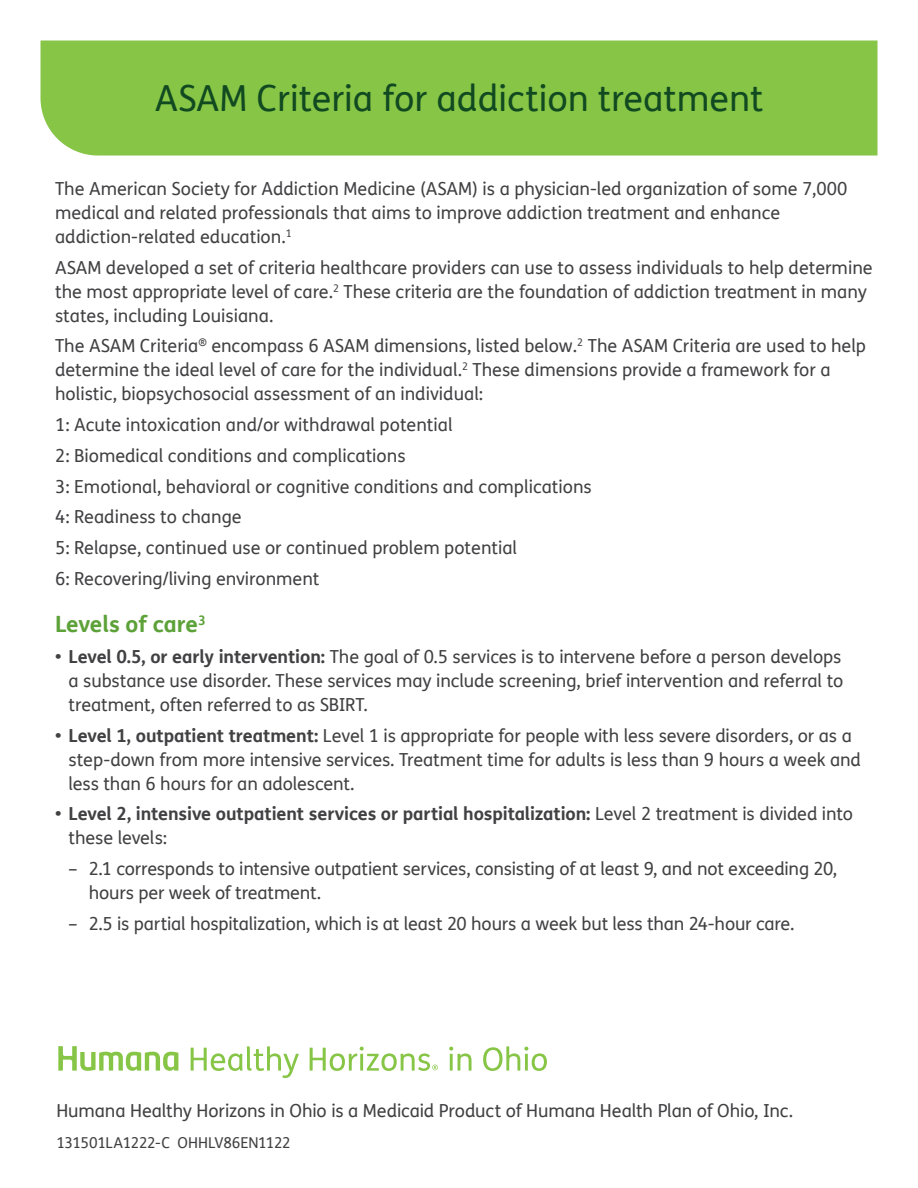
<style>
.page{position:relative;width:918px;height:1188px;background:#fff}
.page>*{position:absolute;margin:0;border:0;box-sizing:border-box;transform-origin:0 0}
.Headers{font:36px "FS Humana";color:#114a21}
.Subheader{font:700 22.5px "FS Humana";letter-spacing:-.005em;color:#5da139}
.Paragraph_Style_1{font:18px/24px "FS Humana";color:#414042}
.t1{font:700 18px/24px "FS Humana";letter-spacing:-.005em;color:#414042}
.t2{font:15px "FS Humana";letter-spacing:-.02em;color:#414042}
.s1{font-weight:700}
.s2{font-weight:400}
</style>
<div class="page">
<div style="left:40px;top:40px;width:838px;height:116px;background:#87c546"></div>
<svg style="left:191px;top:1046px;width:108px;height:32px"></svg>
<svg style="left:449px;top:1047px;width:23px;height:24px"></svg>
<svg style="left:483px;top:1046px;width:64px;height:25px"></svg>
<svg style="left:58px;top:1046px;width:120px;height:25px"></svg>
<svg style="left:310px;top:1047px;width:128px;height:24px"></svg>
<p class="Headers" style="left:155px;top:74px;width:610px">ASAM Criteria for addiction treatment</p>
<p class="Paragraph_Style_1" style="left:55px;top:176px;width:794px">The American Society for Addiction Medicine (ASAM) is a physician-led organization of some 7,000 medical and related professionals that aims to improve addiction treatment and enhance addiction-related education.<sup>1</sup></p>
<p class="Paragraph_Style_1" style="left:55px;top:255px;width:819px">ASAM developed a set of criteria healthcare providers can use to assess individuals to help determine the most appropriate level of care.<sup>2</sup> These criteria are the foundation of addiction treatment in many states, including Louisiana.</p>
<p class="Paragraph_Style_1" style="left:55px;top:334px;width:813px">The ASAM Criteria<sup>®</sup> encompass 6 ASAM dimensions, listed below.<sup>2</sup> The ASAM Criteria are used to help determine the ideal level of care for the individual.<sup>2</sup> These dimensions provide a framework for a holistic, biopsychosocial assessment of an individual:</p>
<p class="Paragraph_Style_1" style="left:55px;top:413px;width:399px">1: Acute intoxication and/or withdrawal potential</p>
<p class="Paragraph_Style_1" style="left:55px;top:443px;width:352px">2: Biomedical conditions and complications</p>
<p class="Paragraph_Style_1" style="left:55px;top:474px;width:538px">3: Emotional, behavioral or cognitive conditions and complications</p>
<p class="Paragraph_Style_1" style="left:55px;top:505px;width:188px">4: Readiness to change</p>
<p class="Paragraph_Style_1" style="left:55px;top:536px;width:464px">5: Relapse, continued use or continued problem potential</p>
<p class="Paragraph_Style_1" style="left:55px;top:566px;width:266px">6: Recovering/living environment</p>
<p class="Subheader" style="left:55px;top:607px;width:152px">Levels of care<sup>3</sup></p>
<p class="Paragraph_Style_1" style="left:69px;top:644px;width:776px;text-align:justify;text-indent:-14px"><span class="s1">• Level 0.5, or early intervention:</span> The goal of 0.5 services is to intervene before a person develops a substance use disorder. These services may include screening, brief intervention and referral to treatment, often referred to as SBIRT.</p>
<p class="Paragraph_Style_1" style="left:69px;top:723px;width:794px;text-indent:-14px"><span class="s1">• Level 1, outpatient treatment:</span> Level 1 is appropriate for people with less severe disorders, or as a step-down from more intensive services. Treatment time for adults is less than 9 hours a week and less than 6 hours for an adolescent.</p>
<p class="t1" style="left:69px;top:801px;width:786px;text-indent:-14px">• Level 2, intensive outpatient services or partial hospitalization: <span class="s2">Level 2 treatment is divided into these levels:</span></p>
<p class="Paragraph_Style_1" style="left:89px;top:857px;width:750px;text-indent:-20px">– 2.1 corresponds to intensive outpatient services, consisting of at least 9, and not exceeding 20, hours per week of treatment.</p>
<p class="Paragraph_Style_1" style="left:69px;top:911px;width:727px">– 2.5 is partial hospitalization, which is at least 20 hours a week but less than 24-hour care.</p>
<p class="Paragraph_Style_1" style="left:56px;top:1098px;width:738px">Humana Healthy Horizons in Ohio is a Medicaid Product of Humana Health Plan of Ohio, Inc.</p>
<p class="t2" style="left:56px;top:1132px;width:236px">131501LA1222-C OHHLV86EN1122</p>
</div>
